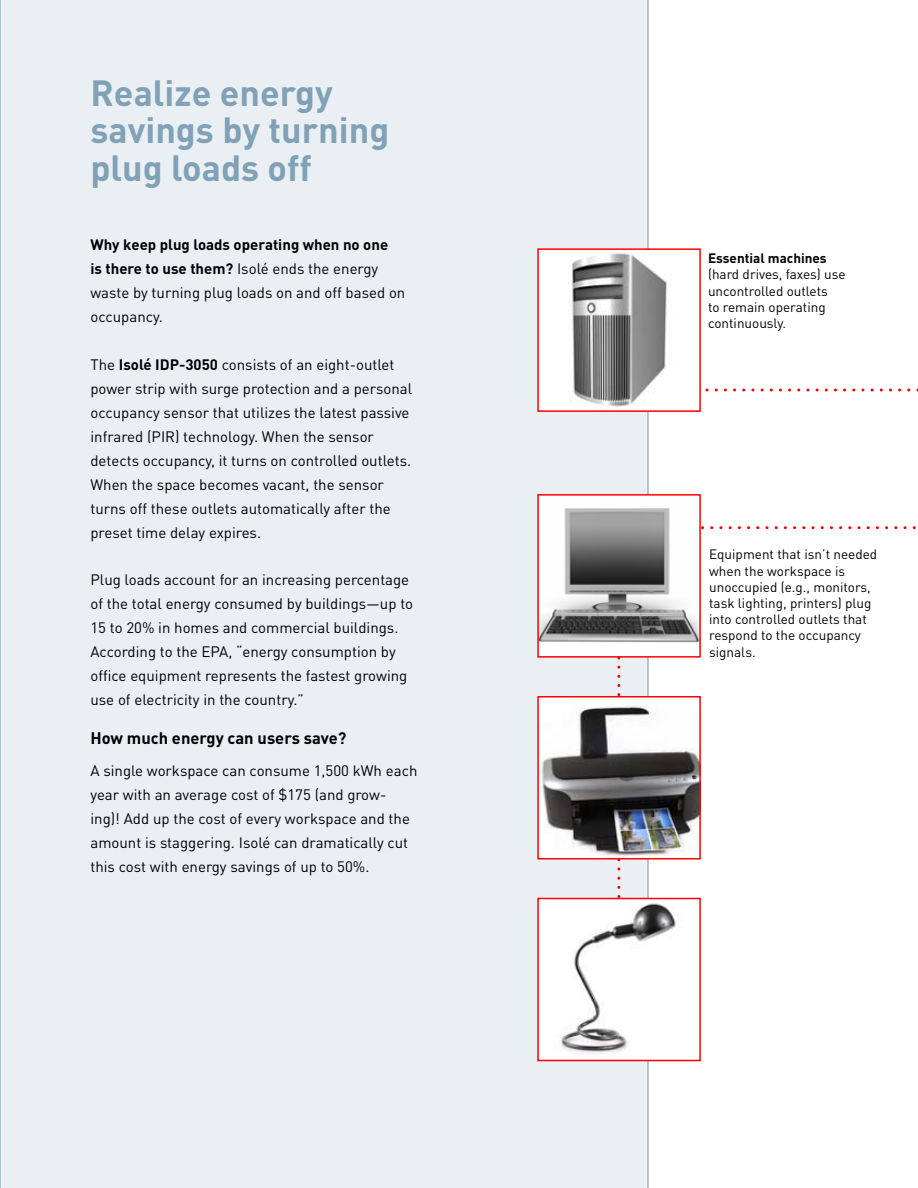
<style>
.page{position:relative;width:918px;height:1188px;background:#fff}
.page>*{position:absolute;margin:0;border:0;box-sizing:border-box;transform-origin:0 0}
.t1{font:700 36px/37.5px "DINOT";color:#80a1b6}
.t2{font:700 16.5px "DINOT";color:#000}
.t3{font:15px/24px "DINOT";color:#000}
.t4{font:13.5px/16.2px "DINOT";color:#000}
.t5{font:700 13.5px "DINOT";color:#000}
.s1{font-weight:700}
</style>
<div class="page">
<div style="left:0;top:0;width:649px;height:1188px;background:#e9eff3"></div>
<svg style="left:701px;top:526px;width:215px;height:3px"></svg>
<svg style="left:617px;top:658px;width:3px;height:240px"></svg>
<img style="left:540px;top:497px;width:158px;height:158px">
<div style="left:537px;top:494px;width:164px;height:164px;border:2px solid #f00"></div>
<img style="left:540px;top:699px;width:158px;height:158px">
<div style="left:537px;top:696px;width:164px;height:164px;border:2px solid #f00"></div>
<div style="left:538px;top:898px;width:162px;height:162px;background:#fff"></div>
<img style="left:561px;top:903px;width:115px;height:151px">
<div style="left:537px;top:898px;width:164px;height:163px;border:2px solid #f00"></div>
<svg style="left:705px;top:388px;width:213px;height:4px"></svg>
<div style="left:538px;top:249px;width:162px;height:162px;background:#fff"></div>
<img style="left:568px;top:253px;width:99px;height:154px">
<div style="left:537px;top:248px;width:164px;height:164px;border:2px solid #f00"></div>
<h1 class="t1" style="left:90px;top:73px;width:301px">Realize energy savings by turning plug loads off</h1>
<p class="t3" style="left:90px;top:232px;width:316px"><span class="s1">Why keep plug loads operating when no one<br>is there to use them?</span> Isolé ends the energy waste by turning plug loads on and off based on occupancy.</p>
<p class="t3" style="left:90px;top:352px;width:323px">The <span class="s1">Isolé IDP-3050</span> consists of an eight-outlet power strip with surge protection and a personal occupancy sensor that utilizes the latest passive infrared (PIR) technology. When the sensor detects occupancy, it turns on controlled outlets.<br>When the space becomes vacant, the sensor turns off these outlets automatically after the preset time delay expires.</p>
<p class="t3" style="left:90px;top:567px;width:324px">Plug loads account for an increasing percentage of the total energy consumed by buildings—up to 15 to 20% in homes and commercial buildings.<br>According to the EPA, “energy consumption by office equipment represents the fastest growing use of electricity in the country.”</p>
<p class="t2" style="left:90px;top:727px;width:258px">How much energy can users save?</p>
<p class="t3" style="left:90px;top:758px;width:328px">A single workspace can consume 1,500 kWh each year with an average cost of $175 (and grow&shy;ing)! Add up the cost of every workspace and the amount is staggering. Isolé can dramatically cut this cost with energy savings of up to 50%.</p>
<p class="t5" style="left:708px;top:249px;width:120px">Essential machines</p>
<p class="t4" style="left:708px;top:266px;width:139px">(hard drives, faxes) use uncontrolled outlets<br>to remain operating continuously.</p>
<p class="t4" style="left:709px;top:546px;width:170px">Equipment that isn’t needed when the workspace is unoccupied (e.g., monitors, task lighting, printers) plug into controlled outlets that respond to the occupancy signals.</p>
</div>
